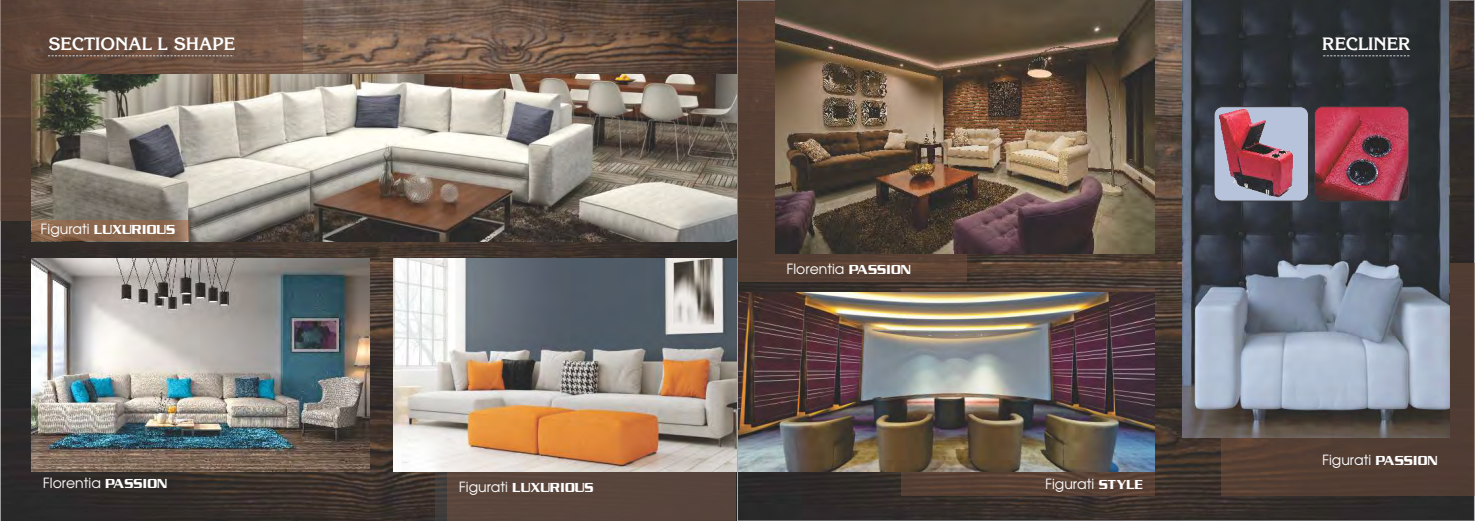
<style>
.page{position:relative;width:1475px;height:521px;background:#fff}
.page>*{position:absolute;margin:0;border:0;box-sizing:border-box;transform-origin:0 0}
.t1{font:700 17.5px "Korinna";color:#fefefe}
.t2{font:14px "Avian";color:#fefefe}
.t3{font:14px "Boost SSK";color:#fefefe}
.s1{font-family:"Avian"}
.s2{font-family:"Boost SSK"}
</style>
<div class="page">
<img style="left:1px;top:0;width:736px;height:521px">
<div style="left:1px;top:0;width:302px;height:220px;background:#75513f;opacity:.5"></div>
<img style="left:32px;top:74px;width:704px;height:167px">
<div style="left:447px;top:282px;width:289px;height:239px;background:#58453c"></div>
<img style="left:393px;top:258px;width:344px;height:213px">
<svg style="left:737px;top:0;width:737px;height:521px;background:#403631"></svg>
<div style="left:737px;top:1px;width:230px;height:281px;background:#553f34"></div>
<img style="left:775px;top:0;width:379px;height:254px">
<div style="left:901px;top:288px;width:253px;height:208px;background:#75513f;opacity:.5"></div>
<img style="left:738px;top:292px;width:416px;height:179px">
<div style="left:1220px;top:264px;width:254px;height:232px;background:#75513f;opacity:.5"></div>
<img style="left:1182px;top:0;width:267px;height:437px">
<img style="left:1214px;top:107px;width:94px;height:94px;border-radius:8px">
<div style="left:1213px;top:106px;width:95px;height:95px;border:1px solid #373435;border-radius:8px"></div>
<img style="left:1314px;top:107px;width:94px;height:94px;border-radius:8px">
<div style="left:1314px;top:106px;width:94px;height:95px;border:1px solid #373435;border-radius:8px"></div>
<svg style="left:48px;top:56px;width:186px;height:1px"></svg>
<svg style="left:1323px;top:56px;width:86px;height:1px"></svg>
<img style="left:32px;top:258px;width:337px;height:213px">
<div style="left:32px;top:220px;width:157px;height:21px;background:#a46138;opacity:.5"></div>
<p class="t1" style="left:48px;top:37px;width:188px">SECTIONAL L SHAPE</p>
<p class="t1" style="left:1321px;top:37px;width:90px">RECLINER</p>
<p class="t3" style="left:41px;top:221px;width:136px"><span class="s1">Figurati</span> LUXURIOUS</p>
<p class="t2" style="left:43px;top:477px;width:126px">Florentia <span class="s2">PASSION</span></p>
<p class="t3" style="left:459px;top:479px;width:136px"><span class="s1">Figurati</span> LUXURIOUS</p>
<p class="t2" style="left:786px;top:264px;width:126px">Florentia <span class="s2">PASSION</span></p>
<p class="t2" style="left:1045px;top:479px;width:99px">Figurati <span class="s2">STYLE</span></p>
<p class="t2" style="left:1322px;top:454px;width:117px">Figurati <span class="s2">PASSION</span></p>
</div>
